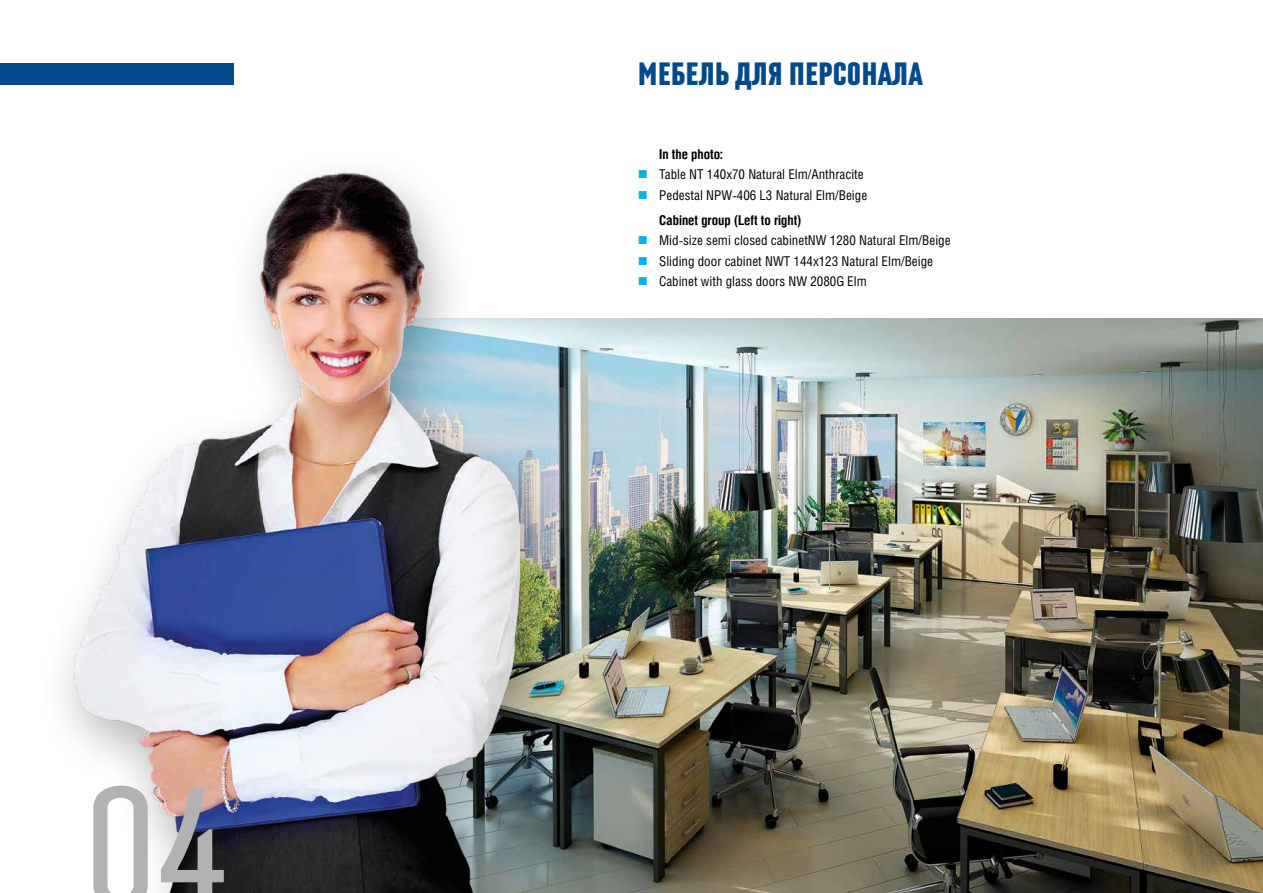
<style>
.page{position:relative;width:1263px;height:893px;background:#fff}
.page>*{position:absolute;margin:0;border:0;box-sizing:border-box;transform-origin:0 0}
.t1{font:300 165px "Laqonic 4 F Unicase";color:#b3b2b2}
.t2{font:700 31.5px "Laqonic 4 F Unicase";color:#004a8b}
.t3{font:13.5px/24.8px "Helios Cond C";color:#000}
.t4{font:700 13.5px "Helios Cond C";color:#000}
.s1{color:#00b1eb}
.s2{font-weight:700}
</style>
<div class="page">
<img style="left:576px;top:319px;width:687px;height:574px">
<div style="left:38px;top:147px;width:538px;height:746px;background:#000;opacity:.3"></div>
<img style="left:53px;top:147px;width:511px;height:746px">
<div style="left:0;top:64px;width:234px;height:21px;background:#004a8b"></div>
<h1 class="t1" style="left:85px;top:759px;width:144px">04</h1>
<h2 class="t2" style="left:638px;top:57px;width:286px">МЕБЕЛЬ ДЛЯ ПЕРСОНАЛА</h2>
<p class="t4" style="left:659px;top:146px;width:65px">In the photo:</p>
<p class="t3" style="left:638px;top:162px;width:227px"><span class="s1">■</span> Table NT 140х70 Natural Elm/Anthracite</p>
<p class="t3" style="left:659px;top:182px;width:210px;text-indent:-21px"><span class="s1">■</span> Pedestal NPW-406 L3 Natural Elm/Beige<br><span class="s2">Cabinet group (Left to right)</span></p>
<p class="t3" style="left:638px;top:228px;width:314px"><span class="s1">■</span> Mid-size semi closed cabinetNW 1280 Natural Elm/Beige</p>
<p class="t3" style="left:638px;top:248px;width:297px"><span class="s1">■</span> Sliding door cabinet NWT 144х123 Natural Elm/Beige</p>
<p class="t3" style="left:638px;top:269px;width:230px"><span class="s1">■</span> Cabinet with glass doors NW 2080G Elm</p>
</div>
